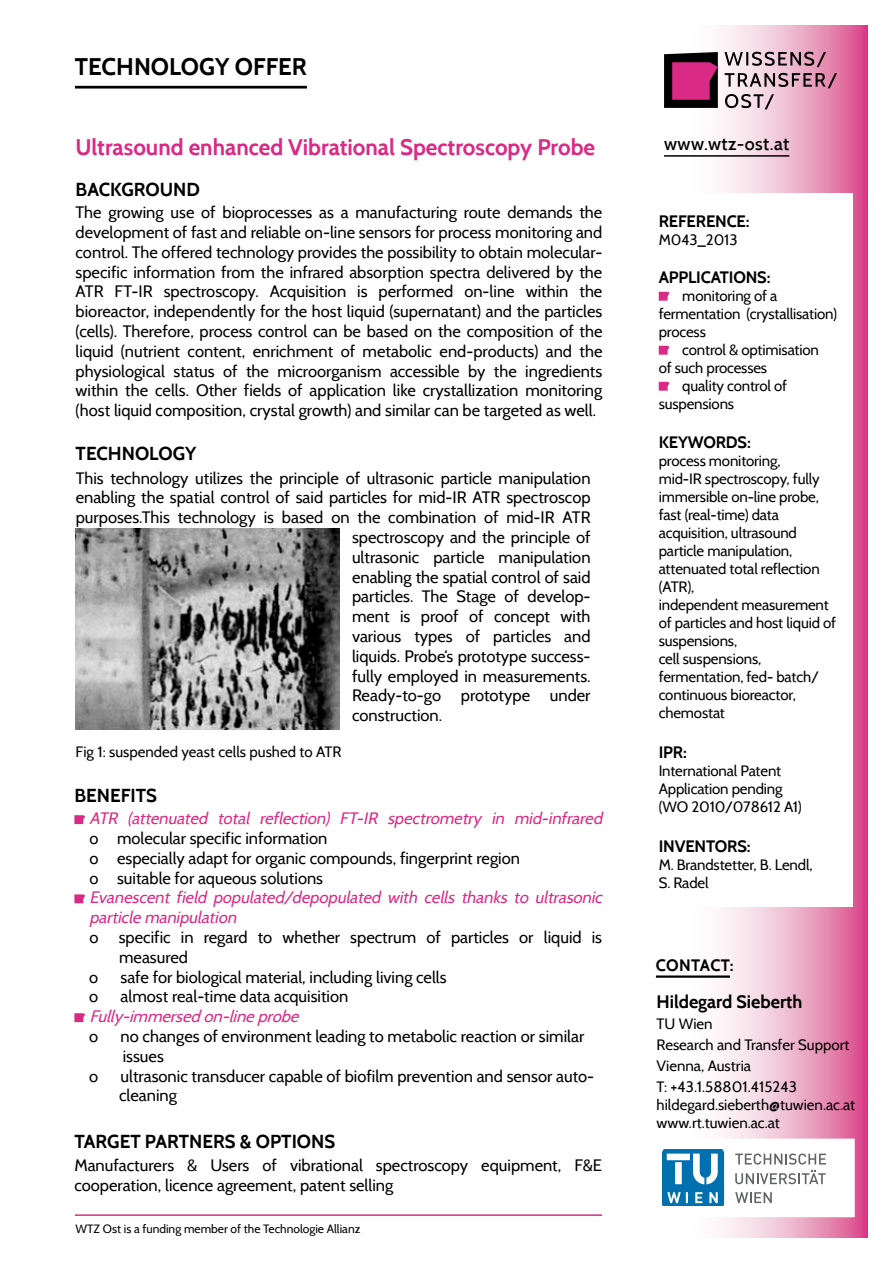
<style>
.page{position:relative;width:893px;height:1263px;background:#fff}
.page>*{position:absolute;margin:0;border:0;box-sizing:border-box;transform-origin:0 0}
.t1{font:700 24px "Cabin";color:#000}
.t2{font:700 22.5px "Cabin";color:#d92b85}
.t3{font:700 18.75px "Cabin";color:#000}
.t4{font:700 18px "Cabin";color:#000}
.t5{font:500 18px "Cabin";letter-spacing:.025em;color:#000}
.t6{font:16.5px/19.8px "Cabin";color:#000}
.t7{font:italic 16.5px/19.8px "Cabin";color:#d92b85}
.t8{font:700 16.5px "Cabin";letter-spacing:-.01em;color:#000}
.t9{font:700 16.5px "Cabin";letter-spacing:.02em;color:#000}
.t10{font:15px/18px "Cabin";letter-spacing:-.01em;color:#000}
.t11{font:12px "Cabin";color:#000}
</style>
<div class="page">
<svg style="left:655px;top:26px;width:212px;height:1211px"></svg>
<hr style="left:75px;top:86px;width:232px;height:3px;background:#000">
<svg style="left:725px;top:94px;width:49px;height:15px"></svg>
<svg style="left:725px;top:73px;width:112px;height:15px"></svg>
<svg style="left:724px;top:52px;width:102px;height:15px"></svg>
<svg style="left:664px;top:52px;width:54px;height:56px"></svg>
<hr style="left:664px;top:155px;width:125px;height:2px;background:#000">
<hr style="left:75px;top:1214px;width:527px;height:2px;background:#d92b85">
<svg style="left:74px;top:815px;width:11px;height:9px"></svg>
<svg style="left:74px;top:894px;width:11px;height:9px"></svg>
<svg style="left:74px;top:1013px;width:11px;height:9px"></svg>
<div style="left:648px;top:193px;width:205px;height:714px;background:#fff"></div>
<svg style="left:659px;top:292px;width:11px;height:9px"></svg>
<svg style="left:659px;top:346px;width:11px;height:9px"></svg>
<svg style="left:659px;top:382px;width:11px;height:9px"></svg>
<hr style="left:656px;top:975px;width:74px;height:3px;background:#000">
<img style="left:76px;top:528px;width:263px;height:202px">
<svg style="left:655px;top:1138px;width:200px;height:79px"></svg>
<h1 class="t1" style="left:75px;top:52px;width:234px">TECHNOLOGY OFFER</h1>
<h2 class="t2" style="left:76px;top:133px;width:521px">Ultrasound enhanced Vibrational Spectroscopy Probe</h2>
<p class="t3" style="left:76px;top:178px;width:126px">BACKGROUND</p>
<p class="t6" style="left:76px;top:202px;width:528px;text-align:justify">The growing use of bioprocesses as a manufacturing route demands the development of fast and reliable on-line sensors for process monitoring and control. The offered technology provides the possibility to obtain molecular&shy;specific information from the infrared absorption spectra delivered by the ATR FT-IR spectroscopy. Acquisition is performed on-line within the bioreactor, independently for the host liquid (supernatant) and the particles (cells). Therefore, process control can be based on the composition of the liquid (nutrient content, enrichment of metabolic end-products) and the physiological status of the microorganism accessible by the ingredients within the cells. Other fields of application like crystallization monitoring (host liquid composition, crystal growth) and similar can be targeted as well.</p>
<p class="t3" style="left:76px;top:442px;width:122px">TECHNOLOGY</p>
<p class="t6" style="left:76px;top:468px;width:516px">This technology utilizes the principle of ultrasonic particle manipulation</p>
<p class="t6" style="left:76px;top:488px;width:516px">enabling the spatial control of said particles for mid-IR ATR spectroscop</p>
<p class="t6" style="left:76px;top:507px;width:516px">purposes.This technology is based on the combination of mid-IR ATR</p>
<p class="t6" style="left:352px;top:527px;width:240px">spectroscopy and the principle of</p>
<p class="t6" style="left:352px;top:547px;width:240px">ultrasonic particle manipulation</p>
<p class="t6" style="left:352px;top:567px;width:240px">enabling the spatial control of said</p>
<p class="t6" style="left:352px;top:587px;width:240px">particles. The Stage of develop-</p>
<p class="t6" style="left:352px;top:606px;width:240px">ment is proof of concept with</p>
<p class="t6" style="left:352px;top:626px;width:240px">various types of particles and</p>
<p class="t6" style="left:352px;top:646px;width:240px">liquids. Probe‘s prototype success-</p>
<p class="t6" style="left:352px;top:666px;width:240px">fully employed in measurements.</p>
<p class="t6" style="left:352px;top:686px;width:240px">Ready-to-go prototype under</p>
<p class="t6" style="left:352px;top:705px;width:92px">construction.</p>
<p class="t10" style="left:76px;top:742px;width:267px">Fig 1: suspended yeast cells pushed to ATR</p>
<p class="t3" style="left:74px;top:784px;width:84px">BENEFITS</p>
<p class="t7" style="left:89px;top:808px;width:518px">ATR (attenuated total reflection) FT-IR spectrometry in mid-infrared</p>
<p class="t6" style="left:89px;top:828px;width:432px">o molecular specific information<br>o especially adapt for organic compounds, fingerprint region o suitable for aqueous solutions</p>
<p class="t7" style="left:89px;top:887px;width:518px">Evanescent field populated/depopulated with cells thanks to ultrasonic particle manipulation</p>
<p class="t6" style="left:89px;top:927px;width:514px">o specific in regard to whether spectrum of particles or liquid is</p>
<p class="t6" style="left:119px;top:947px;width:71px">measured</p>
<p class="t6" style="left:89px;top:967px;width:11px">o</p>
<p class="t6" style="left:121px;top:967px;width:328px">safe for biological material, including living cells</p>
<p class="t6" style="left:89px;top:986px;width:11px">o</p>
<p class="t6" style="left:121px;top:986px;width:229px">almost real-time data acquisition</p>
<p class="t7" style="left:89px;top:1006px;width:216px">Fully -immersedon-lineprobe</p>
<p class="t6" style="left:89px;top:1026px;width:11px">o</p>
<p class="t6" style="left:121px;top:1026px;width:465px">no changes of environment leading to metabolic reaction or similar issues</p>
<p class="t6" style="left:89px;top:1066px;width:11px">o</p>
<p class="t6" style="left:119px;top:1066px;width:477px">ultrasonic transducer capable of biofilm prevention and sensor auto&shy;cleaning</p>
<p class="t3" style="left:74px;top:1130px;width:262px">TARGET PARTNERS &amp; OPTIONS</p>
<p class="t6" style="left:74px;top:1155px;width:529px">Manufacturers &amp; Users of vibrational spectroscopy equipment, F&amp;E cooperation, licence agreement, patent selling</p>
<p class="t11" style="left:76px;top:1222px;width:286px">WTZ Ost is a funding member of the Technologie Allianz</p>
<p class="t5" style="left:664px;top:133px;width:127px">www.wtz-ost.at</p>
<p class="t8" style="left:659px;top:211px;width:92px">REFERENCE:</p>
<p class="t10" style="left:659px;top:230px;width:80px">M043_2013</p>
<p class="t8" style="left:659px;top:267px;width:113px">APPLICATIONS:</p>
<p class="t10" style="left:659px;top:286px;width:180px;text-indent:24px">monitoring of a fermentation (crystallisation) process</p>
<p class="t10" style="left:682px;top:340px;width:138px">control &amp; optimisation</p>
<p class="t10" style="left:659px;top:358px;width:110px">of such processes</p>
<p class="t10" style="left:682px;top:376px;width:106px">quality control of</p>
<p class="t10" style="left:659px;top:394px;width:77px">suspensions</p>
<p class="t8" style="left:659px;top:432px;width:94px">KEYWORDS:</p>
<p class="t10" style="left:659px;top:452px;width:179px">process monitoring,<br>mid-IR spectroscopy, fully immersible on-line probe, fast (real-time) data acquisition, ultrasound particle manipulation, attenuated total reflection (ATR),<br>independent measurement of particles and host liquid of suspensions,<br>cell suspensions, fermentation, fed- batch/ continuous bioreactor, chemostat</p>
<p class="t8" style="left:659px;top:742px;width:30px">IPR:</p>
<p class="t10" style="left:659px;top:761px;width:145px">International Patent<br>Application pending (WO 2010/078612 A1)</p>
<p class="t8" style="left:659px;top:836px;width:93px">INVENTORS:</p>
<p class="t10" style="left:659px;top:855px;width:155px">M. Brandstetter, B. Lendl,<br>S. Radel</p>
<p class="t9" style="left:656px;top:955px;width:79px">CONTACT:</p>
<p class="t4" style="left:657px;top:991px;width:147px">Hildegard Sieberth</p>
<p class="t10" style="left:657px;top:1013px;width:194px;line-height:21px">TU Wien<br>Research and Transfer Support<br>Vienna, Austria<br>T: +43.1.58801.415243</p>
<p class="t10" style="left:657px;top:1096px;width:200px">hildegard.sieberth@tuwien.ac.at www.rt.tuwien.ac.at</p>
</div>
